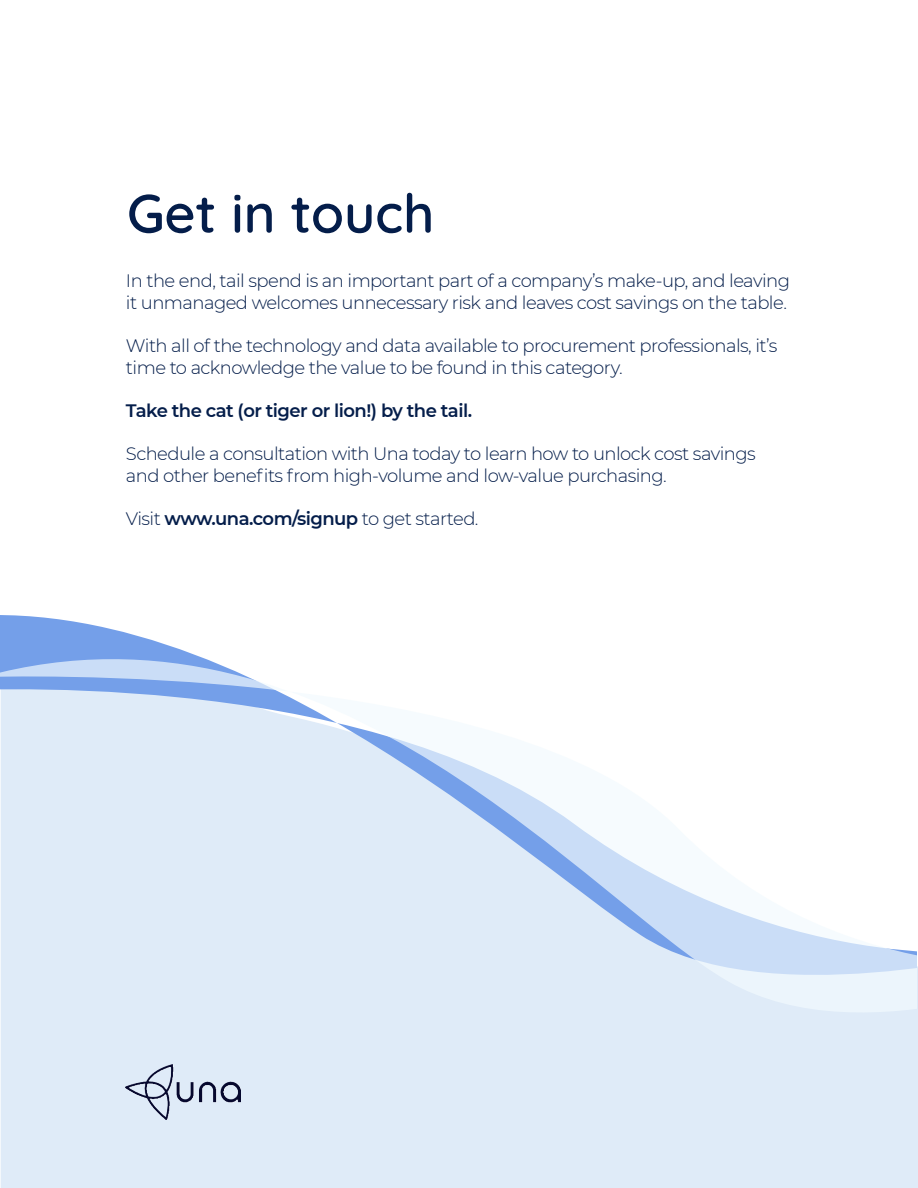
<style>
.page{position:relative;width:918px;height:1188px;background:#fff}
.page>*{position:absolute;margin:0;border:0;box-sizing:border-box;transform-origin:0 0}
.t1{font:600 54px "Quicksand";color:#041d4a}
.t2{font:300 18px/21.6px "Montserrat";letter-spacing:-.03em;color:#041d4a}
.t3{font:600 18px "Montserrat";letter-spacing:-.03em;color:#041d4a}
.s1{font-weight:600}
</style>
<div class="page">
<div style="left:1px;top:951px;width:917px;height:237px;background:#dfebf8"></div>
<svg style="left:0;top:615px;width:916px;height:400px"></svg>
<svg style="left:0;top:658px;width:916px;height:356px;fill:#dfebf8"></svg>
<img style="left:126px;top:1064px;width:114px;height:55px">
<h1 class="t1" style="left:127px;top:193px;width:309px">Get in touch</h1>
<p class="t2" style="left:126px;top:269px;width:666px">In the end, tail spend is an important part of a company’s make-up, and leaving it unmanaged welcomes unnecessary risk and leaves cost savings on the table.</p>
<p class="t2" style="left:126px;top:334px;width:653px">With all of the technology and data available to procurement professionals, it’s time to acknowledge the value to be found in this category.</p>
<p class="t3" style="left:126px;top:402px;width:348px">Take the cat (or tiger or lion!) by the tail.</p>
<p class="t2" style="left:126px;top:442px;width:631px">Schedule a consultation with Una today to learn how to unlock cost savings and other benefits from high-volume and low-value purchasing.</p>
<p class="t2" style="left:126px;top:507px;width:354px">Visit <span class="s1">www.una.com/signup</span> to get started.</p>
</div>
